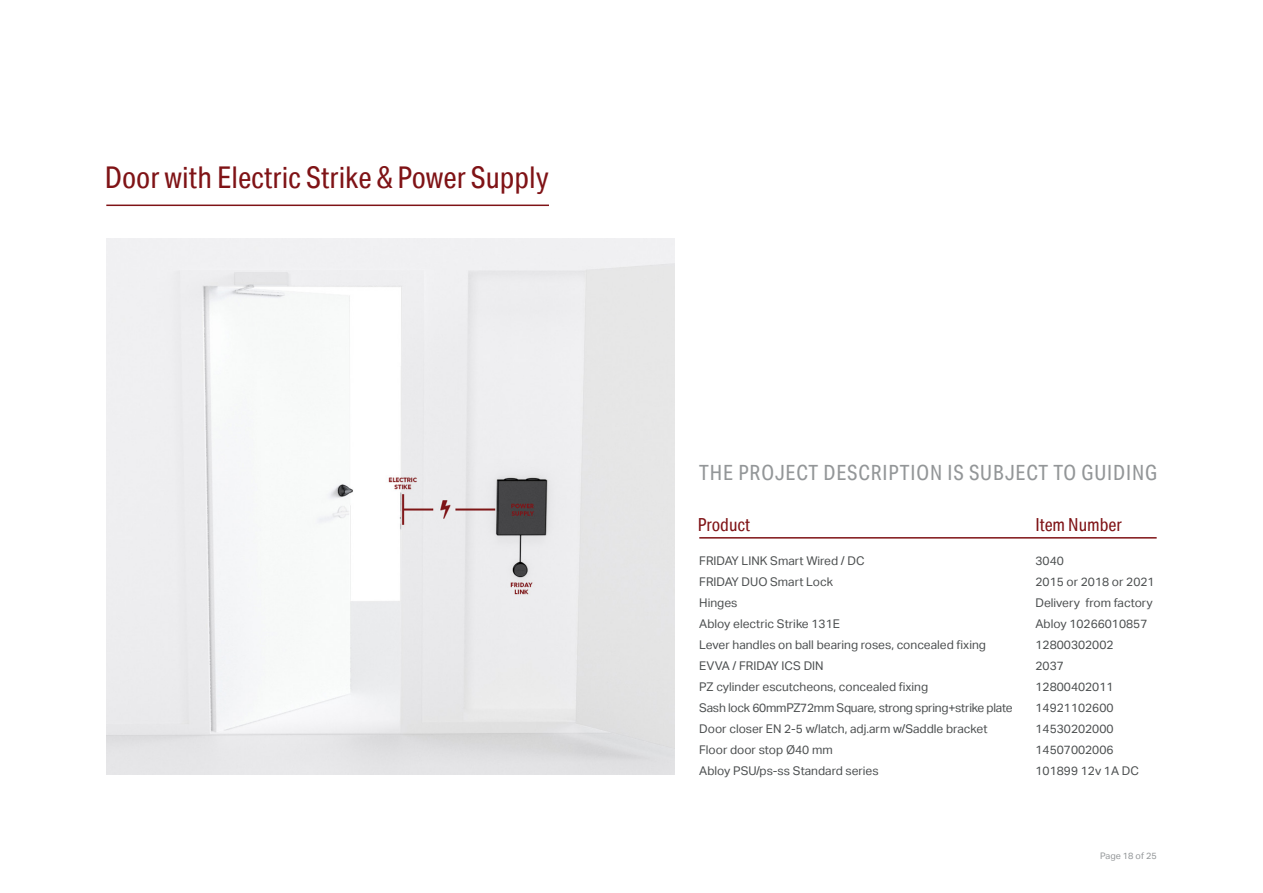
<style>
.page{position:relative;width:1263px;height:893px;background:#fff}
.page>*{position:absolute;margin:0;border:0;box-sizing:border-box;transform-origin:0 0}
.Subtitle{font:30px "Aktiv Grotesk Cd";color:#7f1316}
.Subtitle-2{font:21px "Aktiv Grotesk Cd";letter-spacing:.04em;color:#939698}
.Subtitle-3{font:18px "Aktiv Grotesk Cd";color:#7f1316}
.Body_text_list{font:12px "Aktiv Grotesk";color:#4c4f50}
.Body_text_list-2{font:12px "Aktiv Grotesk";letter-spacing:-.02em;color:#4c4f50}
.t1{font:9px "Aktiv Grotesk";color:#939698}
</style>
<div class="page">
<hr style="left:106px;top:205px;width:443px;height:1px;background:#7f1316">
<img style="left:106px;top:238px;width:568px;height:537px">
<hr style="left:699px;top:537px;width:458px;height:2px;background:#7f1316">
<p class="Subtitle" style="left:105px;top:160px;width:445px">Door with Electric Strike &amp; Power Supply</p>
<p class="Subtitle-2" style="left:699px;top:460px;width:459px">THE PROJECT DESCRIPTION IS SUBJECT TO GUIDING</p>
<p class="Subtitle-3" style="left:698px;top:514px;width:54px">Product</p>
<p class="Subtitle-3" style="left:1035px;top:514px;width:88px">Item Number</p>
<p class="Body_text_list" style="left:699px;top:553px;width:167px">FRIDAY LINK Smart Wired / DC</p>
<p class="Body_text_list" style="left:699px;top:574px;width:135px">FRIDAY DUO Smart Lock</p>
<p class="Body_text_list" style="left:699px;top:595px;width:40px">Hinges</p>
<p class="Body_text_list" style="left:699px;top:616px;width:142px">Abloy electric Strike 131E</p>
<p class="Body_text_list" style="left:699px;top:637px;width:288px">Lever handles on ball bearing roses, concealed fixing</p>
<p class="Body_text_list" style="left:699px;top:658px;width:126px">EVVA / FRIDAY ICS DIN</p>
<p class="Body_text_list" style="left:699px;top:679px;width:230px">PZ cylinder escutcheons, concealed fixing</p>
<p class="Body_text_list-2" style="left:699px;top:700px;width:315px">Sash lock 60mmPZ72mm Square, strong spring+strike plate</p>
<p class="Body_text_list" style="left:699px;top:721px;width:290px">Door closer EN 2-5 w/latch, adj.arm w/Saddle bracket</p>
<p class="Body_text_list" style="left:699px;top:742px;width:135px">Floor door stop Ø40 mm</p>
<p class="Body_text_list" style="left:699px;top:763px;width:181px">Abloy PSU/ps-ss Standard series</p>
<p class="Body_text_list" style="left:1035px;top:553px;width:30px">3040</p>
<p class="Body_text_list" style="left:1035px;top:574px;width:121px">2015 or 2018 or 2021</p>
<p class="Body_text_list" style="left:1035px;top:595px;width:119px">Delivery from factory</p>
<p class="Body_text_list" style="left:1035px;top:616px;width:114px">Abloy 10266010857</p>
<p class="Body_text_list" style="left:1035px;top:637px;width:80px">12800302002</p>
<p class="Body_text_list" style="left:1035px;top:658px;width:30px">2037</p>
<p class="Body_text_list" style="left:1035px;top:679px;width:80px">12800402011</p>
<p class="Body_text_list" style="left:1035px;top:700px;width:80px">14921102600</p>
<p class="Body_text_list" style="left:1035px;top:721px;width:80px">14530202000</p>
<p class="Body_text_list" style="left:1035px;top:742px;width:80px">14507002006</p>
<p class="Body_text_list" style="left:1035px;top:763px;width:105px">101899 12v 1A DC</p>
<p class="t1" style="left:1100px;top:851px;width:58px">Page 18 of 25</p>
</div>
